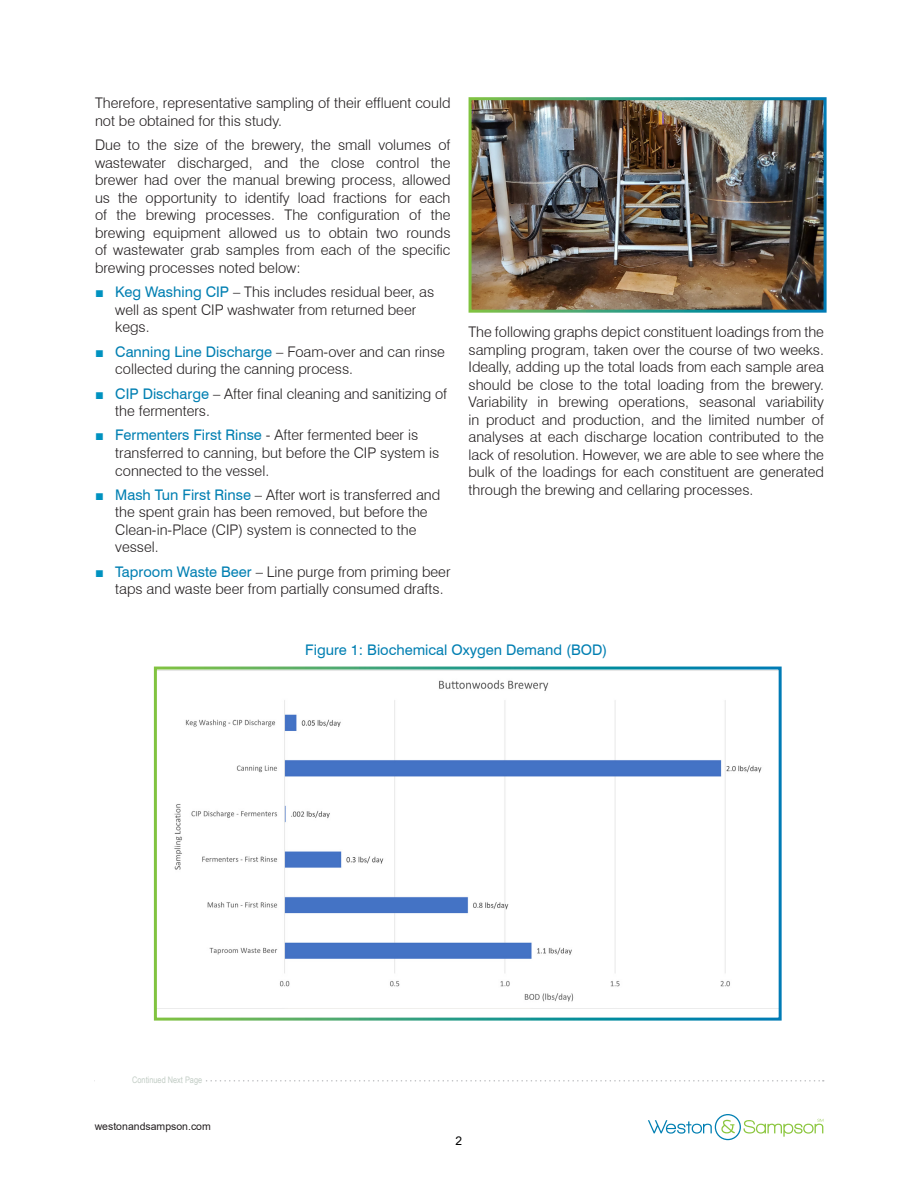
<style>
.page{position:relative;width:918px;height:1188px;background:#fff}
.page>*{position:absolute;margin:0;border:0;box-sizing:border-box;transform-origin:0 0}
.Main_Text{font:300 14.7px/17.5px "Swiss 721 BT";color:#231f20}
.Main_Text-2{font:14.7px "Swiss 721 BT";color:#007fb2}
.t1{font:12px "Arial";color:#000}
.t2{font:10.5px "Arial";color:#231f20}
.Filename_pathway{font:9px "Arial Narrow";color:#c2cdc5}
.s1{font-family:"Arial";font-weight:400;color:#0092c0}
.s2{font-weight:400;color:#007fb2}
</style>
<div class="page">
<svg style="left:648px;top:1114px;width:175px;height:26px"></svg>
<svg style="left:206px;top:1080px;width:618px;height:2px"></svg>
<img style="left:473px;top:101px;width:350px;height:208px">
<img style="left:158px;top:680px;width:620px;height:329px">
<p class="Main_Text" style="left:95px;top:94px;width:357px">Therefore, representative sampling of their effluent could not be obtained for this study.</p>
<p class="Main_Text" style="left:95px;top:136px;width:357px;text-align:justify">Due to the size of the brewery, the small volumes of wastewater discharged, and the close control the brewer had over the manual brewing process, allowed us the opportunity to identify load fractions for each of the brewing processes. The configuration of the brewing equipment allowed us to obtain two rounds of wastewater grab samples from each of the specific brewing processes noted below:</p>
<p class="Main_Text" style="left:115px;top:283px;width:320px;text-indent:-20px"><span class="s1">■</span> <span class="s2">Keg Washing CIP</span> – This includes residual beer, as well as spent CIP washwater from returned beer kegs.</p>
<p class="Main_Text" style="left:115px;top:343px;width:331px;text-indent:-20px"><span class="s1">■</span> <span class="s2">Canning Line Discharge</span> – Foam-over and can rinse collected during the canning process.</p>
<p class="Main_Text" style="left:115px;top:384px;width:333px;text-indent:-20px"><span class="s1">■</span> <span class="s2">CIP Discharge</span> – After final cleaning and sanitizing of the fermenters.</p>
<p class="Main_Text" style="left:115px;top:426px;width:326px;text-indent:-20px"><span class="s1">■</span> <span class="s2">Fermenters First Rinse</span> - After fermented beer is transferred to canning, but before the CIP system is connected to the vessel.</p>
<p class="Main_Text" style="left:115px;top:486px;width:326px;text-indent:-20px"><span class="s1">■</span> <span class="s2">Mash Tun First Rinse</span> – After wort is transferred and the spent grain has been removed, but before the Clean-in-Place (CIP) system is connected to the vessel.</p>
<p class="Main_Text" style="left:115px;top:563px;width:337px;text-indent:-20px"><span class="s1">■</span> <span class="s2">Taproom Waste Beer</span> – Line purge from priming beer taps and waste beer from partially consumed drafts.</p>
<p class="Main_Text" style="left:469px;top:323px;width:357px;text-align:justify">The following graphs depict constituent loadings from the sampling program, taken over the course of two weeks.<br>Ideally, adding up the total loads from each sample area should be close to the total loading from the brewery.<br>Variability in brewing operations, seasonal variability in product and production, and the limited number of analyses at each discharge location contributed to the lack of resolution. However, we are able to see where the bulk of the loadings for each constituent are generated through the brewing and cellaring processes.</p>
<p class="Main_Text-2" style="left:305px;top:640px;width:304px">Figure 1: Biochemical Oxygen Demand (BOD)</p>
<p class="Filename_pathway" style="left:132px;top:1074px;width:72px">Continued Next Page</p>
<p class="t2" style="left:95px;top:1120px;width:118px">westonandsampson.com</p>
<p class="t1" style="left:456px;top:1132px;width:8px">2</p>
</div>
